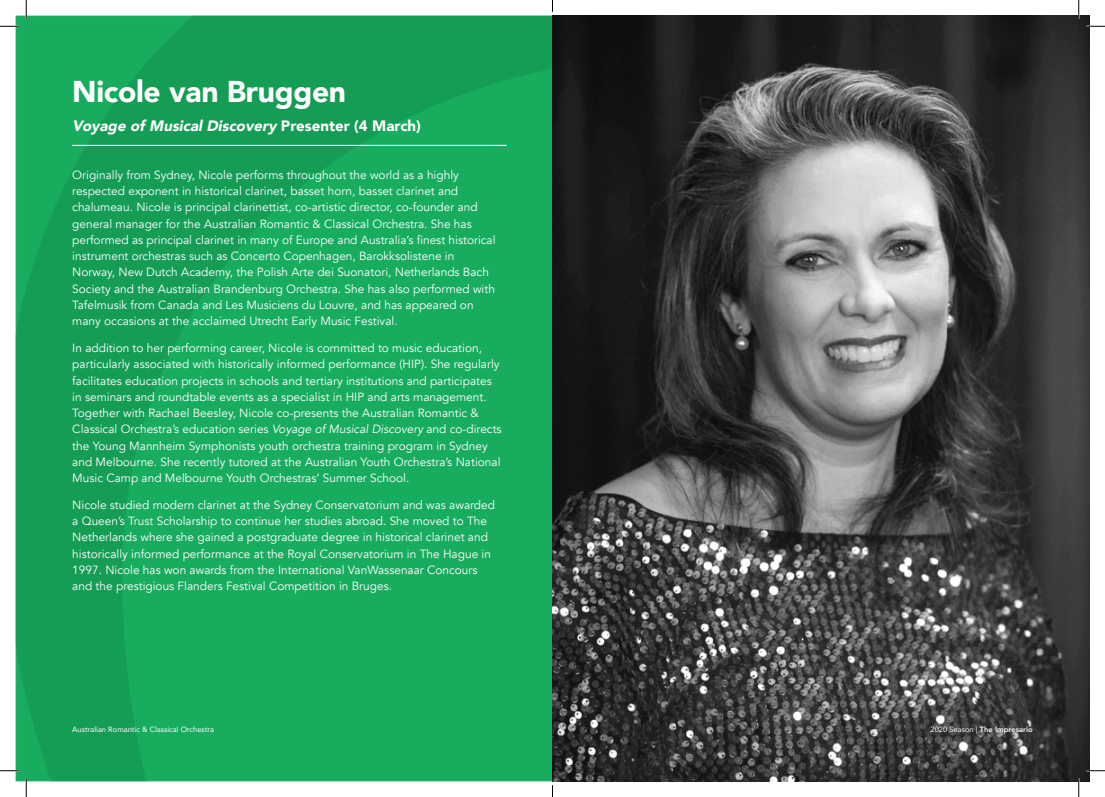
<style>
.page{position:relative;width:1105px;height:797px;background:#fff}
.page>*{position:absolute;margin:0;border:0;box-sizing:border-box;transform-origin:0 0}
.t1{font:900 30px "Avenir";letter-spacing:-.01em;color:#fff}
.t2{font:italic 900 15px "Avenir";color:#fff}
.t3{font:11.88px/16.2px "Avenir";color:#fff}
.t4{font:7.62px "Avenir";color:#fff}
.t5{font:800 7.62px "Avenir";color:#fff}
.s1{font-style:normal}
.s2{font-style:italic}
.s3{font-weight:400}
</style>
<div class="page">
<svg style="left:16px;top:16px;width:536px;height:765px;background:#17a65c"></svg>
<img style="left:552px;top:16px;width:537px;height:765px">
<hr style="left:72px;top:145px;width:434px;height:1px;background:#fff">
<svg style="left:0;top:25px;width:19px;height:2px"></svg>
<svg style="left:1086px;top:25px;width:19px;height:2px"></svg>
<svg style="left:0;top:770px;width:19px;height:1px"></svg>
<svg style="left:1086px;top:770px;width:19px;height:1px"></svg>
<svg style="left:25px;top:0;width:2px;height:19px"></svg>
<svg style="left:25px;top:778px;width:2px;height:19px"></svg>
<svg style="left:1078px;top:0;width:1px;height:19px"></svg>
<svg style="left:1078px;top:778px;width:1px;height:19px"></svg>
<svg style="left:552px;top:785px;width:1px;height:12px"></svg>
<h1 class="t1" style="left:72px;top:66px;width:275px">Nicole van Bruggen</h1>
<p class="t2" style="left:72px;top:113px;width:350px">Voyage ofMusicalDiscovery <span class="s1">P r e s e n t e r ( 4 M a r c h )</span></p>
<p class="t3" style="left:72px;top:167px;width:425px">Originally from Sydney, Nicole performs throughout the world as a highly respected exponent in historical clarinet, basset horn, basset clarinet and chalumeau. Nicole is principal clarinettist, co-artistic director, co-founder and general manager for the Australian Romantic &amp; Classical Orchestra. She has performed as principal clarinet in many of Europe and Australia’s finest historical instrument orchestras such as Concerto Copenhagen, Barokksolistene in Norway, New Dutch Academy, the Polish Arte dei Suonatori, Netherlands Bach Society and the Australian Brandenburg Orchestra. She has also performed with Tafelmusik from Canada and Les Musiciens du Louvre, and has appeared on many occasions at the acclaimed Utrecht Early Music Festival.</p>
<p class="t3" style="left:72px;top:340px;width:431px">In addition to her performing career, Nicole is committed to music education, particularly associated with historically informed performance (HIP). She regularly facilitates education projects in schools and tertiary institutions and participates in seminars and roundtable events as a specialist in HIP and arts management.<br>Together with Rachael Beesley, Nicole co-presents the Australian Romantic &amp; Classical Orchestra’s education series <span class="s2">Voyage of Musical Discovery</span> and co-directs the Young Mannheim Symphonists youth orchestra training program in Sydney and Melbourne. She recently tutored at the Australian Youth Orchestra’s National Music Camp and Melbourne Youth Orchestras’ Summer School.</p>
<p class="t3" style="left:72px;top:497px;width:424px">Nicole studied modern clarinet at the Sydney Conservatorium and was awarded a Queen’s Trust Scholarship to continue her studies abroad. She moved to The Netherlands where she gained a postgraduate degree in historical clarinet and historically informed performance at the Royal Conservatorium in The Hague in 1997. Nicole has won awards from the International VanWassenaar Concours and the prestigious Flanders Festival Competition in Bruges.</p>
<p class="t4" style="left:72px;top:723px;width:143px">Australian Romantic &amp; Classical Orchestra</p>
<p class="t5" style="left:930px;top:723px;width:104px"><span class="s3">2020 Season |</span> The Impresario</p>
</div>
